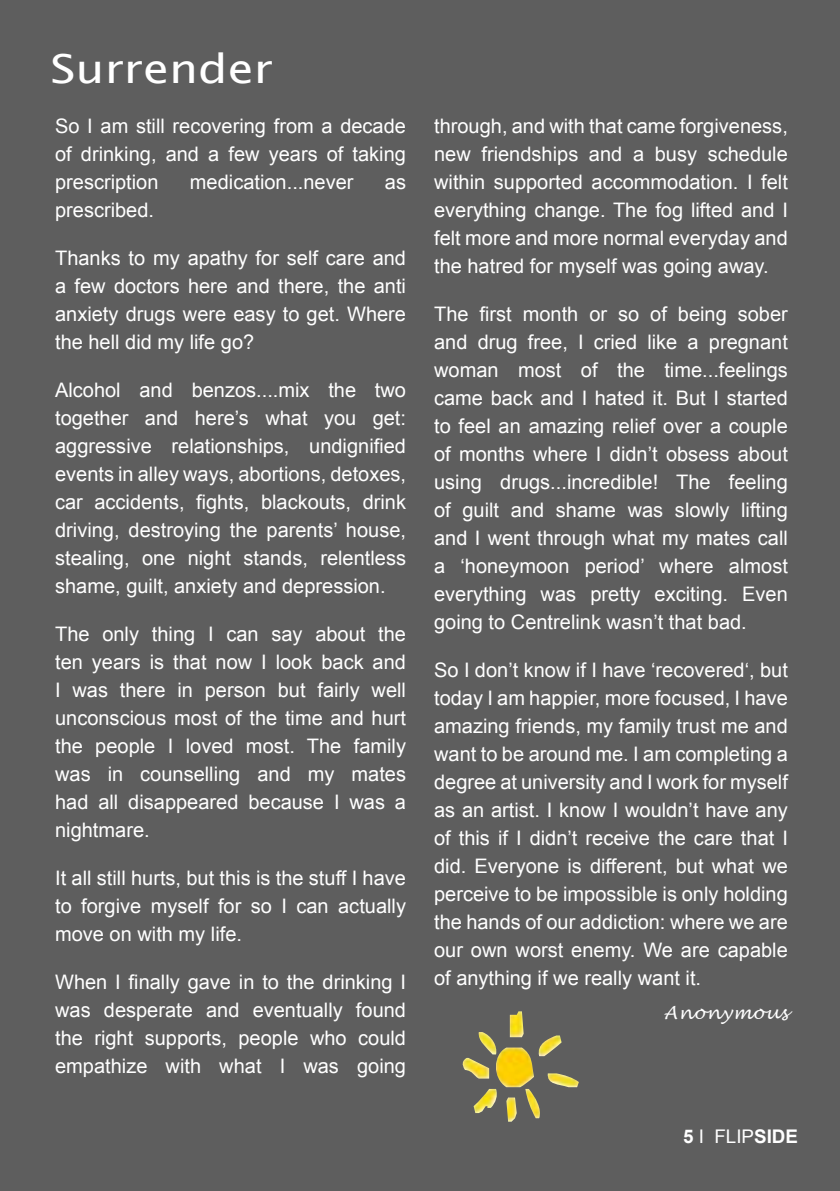
<style>
.page{position:relative;width:840px;height:1191px;background:#fff}
.page>*{position:absolute;margin:0;border:0;box-sizing:border-box;transform-origin:0 0}
.t1{font:40px "Lucida Sans Unicode";color:#fff;scale:1.17 1}
.t2{font:20px/28px "Arial";color:#fff;text-align:justify}
.t3{font:700 18.8px "Arial";color:#fff}
.t4{font:italic 18px "Lucida Handwriting";letter-spacing:.04em;color:#fff}
.s1{font-weight:400}
</style>
<div class="page">
<div style="left:0;top:0;width:839px;height:1191px;background:#5e5e5e"></div>
<img style="left:462px;top:1011px;width:116px;height:110px">
<h1 class="t1" style="left:50px;top:38px;width:192px">Surrender</h1>
<p class="t2" style="left:55px;top:112px;width:352px">So I am still recovering from a decade of drinking, and a few years of taking prescription</p>
<p class="t2" style="left:190px;top:168px;width:165px">medication...never</p>
<p class="t2" style="left:385px;top:168px;width:23px">as</p>
<p class="t2" style="left:55px;top:196px;width:100px">prescribed.</p>
<p class="t2" style="left:55px;top:244px;width:352px">Thanks to my apathy for self care and a few doctors here and there, the anti anxiety drugs were easy to get. Where the hell did my life go?</p>
<p class="t2" style="left:55px;top:376px;width:352px">Alcohol and benzos....mix the two together and here’s what you get: aggressive relationships, undignified events in alley ways, abortions, detoxes, car accidents, fights, blackouts, drink driving, destroying the parents’ house, stealing, one night stands, relentless shame, guilt, anxiety and depression.</p>
<p class="t2" style="left:55px;top:620px;width:352px">The only thing I can say about the ten years is that now I look back and I was there in person but fairly well unconscious most of the time and hurt the people I loved most. The family was in counselling and my mates had all disappeared because I was a nightmare.</p>
<p class="t2" style="left:55px;top:864px;width:352px">It all still hurts, but this is the stuff I have to forgive myself for so I can actually move on with my life.</p>
<p class="t2" style="left:55px;top:968px;width:352px">When I finally gave in to the drinking I was desperate and eventually found the right supports, people who could empathize with what I was going</p>
<p class="t2" style="left:434px;top:112px;width:355px">through, and with that came forgiveness, new friendships and a busy schedule within supported accommodation. I felt everything change. The fog lifted and I felt more and more normal everyday and the hatred for myself was going away.</p>
<p class="t2" style="left:434px;top:300px;width:355px">The first month or so of being sober and drug free, I cried like a pregnant woman most of the time...feelings came back and I hated it. But I started to feel an amazing relief over a couple of months where I didn’t obsess about using drugs...incredible! The feeling of guilt and shame was slowly lifting and I went through what my mates call a ‘honeymoon period’ where almost everything was pretty exciting. Even going to Centrelink wasn’t that bad.</p>
<p class="t2" style="left:434px;top:656px;width:355px">So I don’t know if I have ‘recovered‘, but today I am happier, more focused, I have amazing friends, my family trust me and want to be around me. I am completing a degree at university and I work for myself as an artist. I know I wouldn’t have any of this if I didn’t receive the care that I did. Everyone is different, but what we perceive to be impossible is only holding the hands of our addiction: where we are our own worst enemy. We are capable of anything if we really want it.</p>
<p class="t4" style="left:663px;top:1001px;width:126px">Anonymous</p>
<p class="t3" style="left:682px;top:1124px;width:116px">5 <span class="s1">I FLIP</span>SIDE</p>
</div>
